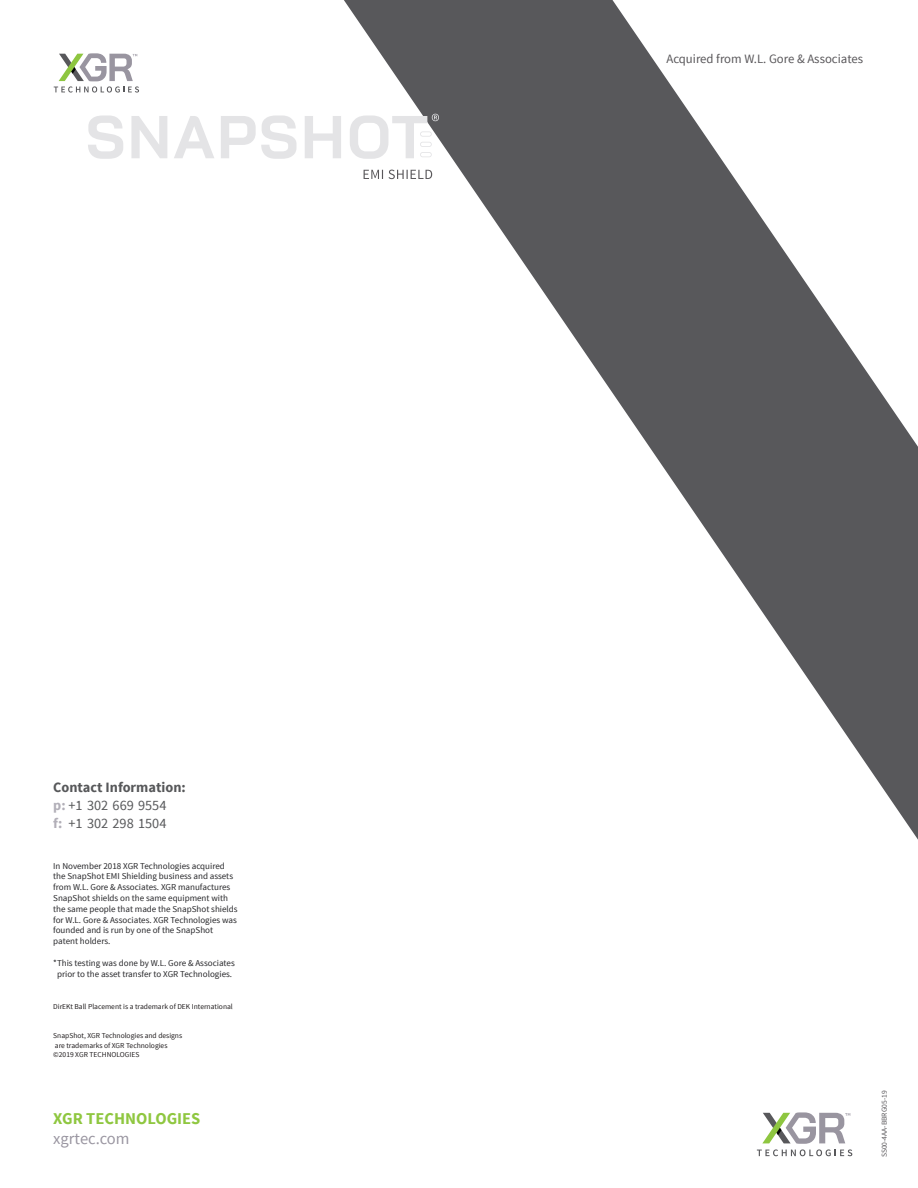
<style>
.page{position:relative;width:918px;height:1188px;background:#fff}
.page>*{position:absolute;margin:0;border:0;box-sizing:border-box;transform-origin:0 0}
.address2{font:700 16.5px "Source Sans Pro";color:#8fc740}
.address2-2{font:16.5px "Source Sans Pro";color:#9a96a1}
.body1{font:14.25px/18px "Source Sans Pro";color:#57585a}
.subhead2{font:700 14.25px "Source Sans Pro";color:#57585a}
.address2-3{font:12.75px "Source Sans Pro";color:#59575a}
.t1{font:9px/10.8px "Source Sans Pro";color:#28282b}
.copyright-disclaimer{font:7.5px/9.8px "Source Sans Pro";color:#231f20}
.t2{font:7.5px "Source Sans Pro";color:#59575a}
.s1{font-weight:700;color:#b2afb8}
</style>
<div class="page">
<svg style="left:273px;top:0;width:357px;height:419px"></svg>
<svg style="left:630px;top:26px;width:288px;height:814px"></svg>
<svg style="left:757px;top:1112px;width:95px;height:44px"></svg>
<svg style="left:54px;top:53px;width:85px;height:40px"></svg>
<svg style="left:364px;top:170px;width:68px;height:9px"></svg>
<svg style="left:88px;top:116px;width:35px;height:43px"></svg>
<svg style="left:131px;top:116px;width:36px;height:42px"></svg>
<svg style="left:174px;top:116px;width:40px;height:42px"></svg>
<svg style="left:221px;top:116px;width:76px;height:43px"></svg>
<svg style="left:305px;top:116px;width:36px;height:42px"></svg>
<svg style="left:350px;top:114px;width:89px;height:45px"></svg>
<p class="subhead2" style="left:53px;top:778px;width:134px">Contact Information:</p>
<p class="body1" style="left:53px;top:797px;width:115px"><span class="s1">p:</span> +1 302 669 9554 <span class="s1">f:</span> +1 302 298 1504</p>
<p class="t1" style="left:53px;top:860px;width:186px">In November 2018 XGR Technologies acquired the SnapShot EMI Shielding business and assets from W.L. Gore &amp; Associates. XGR manufactures SnapShot shields on the same equipment with the same people that made the SnapShot shields for W.L. Gore &amp; Associates. XGR Technologies was founded and is run by one of the SnapShot patent holders.</p>
<p class="t1" style="left:53px;top:958px;width:183px;text-align:center">*This testing was done by W.L. Gore &amp; Associates prior to the asset transfer to XGR Technologies.</p>
<p class="copyright-disclaimer" style="left:53px;top:1002px;width:181px">DirEKt Ball Placement is a trademark of DEK International</p>
<p class="copyright-disclaimer" style="left:53px;top:1031px;width:130px">SnapShot, XGR Technologies and designs are trademarks of XGR Technologies ©2019 XGR TECHNOLOGIES</p>
<p class="address2" style="left:53px;top:1108px;width:149px">XGR TECHNOLOGIES</p>
<p class="address2-2" style="left:53px;top:1128px;width:78px">xgrtec.com</p>
<p class="address2-3" style="left:666px;top:51px;width:198px">Acquired from W.L. Gore &amp; Associates</p>
<p class="t2" style="left:880px;top:1157px;width:68px;rotate:-90deg">SS00-4AA-BBRG05-19</p>
</div>
